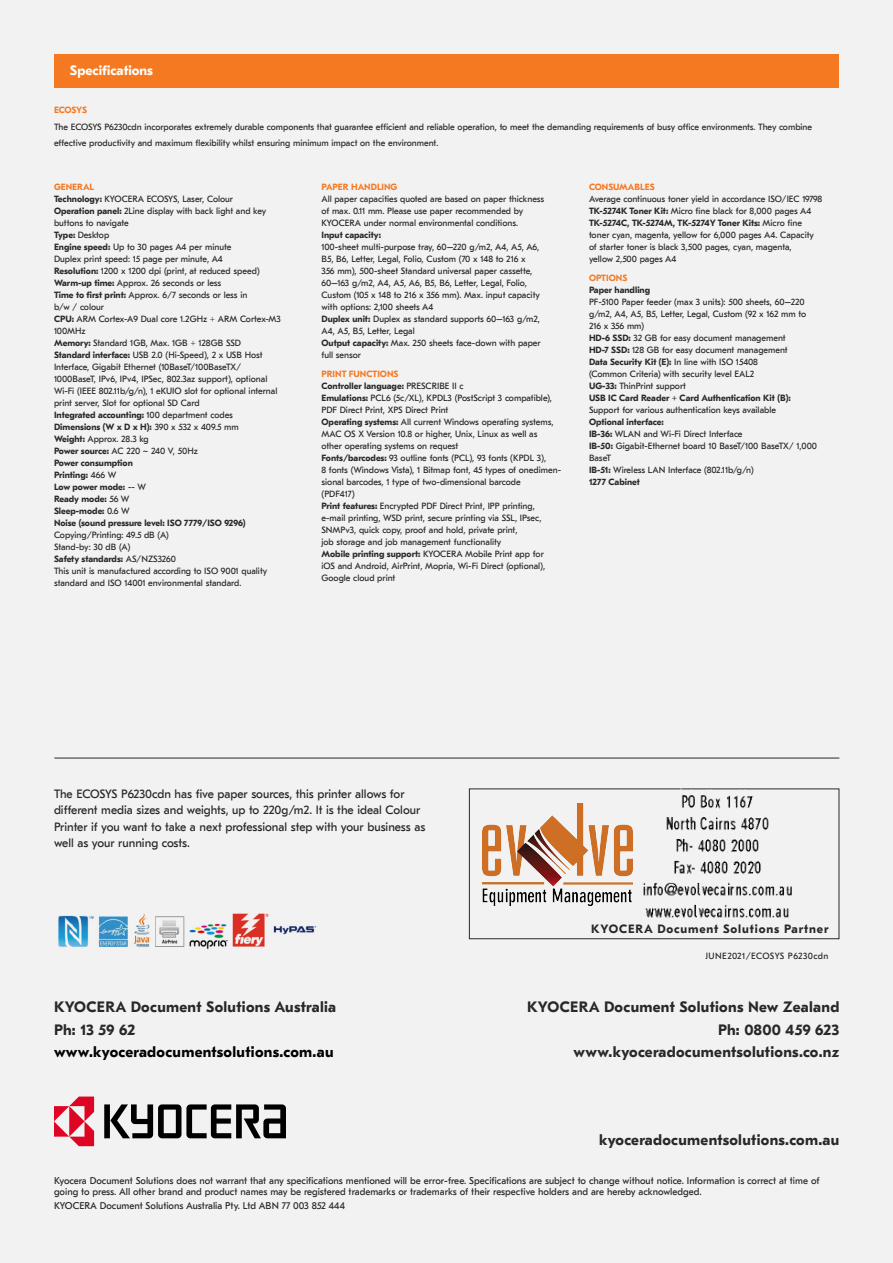
<style>
.page{position:relative;width:893px;height:1263px;background:#f2f2f2}
.page>*{position:absolute;margin:0;border:0;box-sizing:border-box;transform-origin:0 0}
.t1{font:700 15px/22.5px "GT Eesti Pro Text";letter-spacing:.02em;color:#282828}
.t2{font:700 15px "GT Eesti Pro Text";letter-spacing:.02em;color:#000}
.t3{font:700 13.5px "GT Eesti Pro Text";color:#fff}
.t4{font:12px/16.5px "GT Eesti Pro Text";color:#282828}
.t5{font:700 12px "GT Eesti Pro Text";letter-spacing:.07em;color:#282828}
.t6{font:9.75px/11.7px "GT Eesti Pro Text";color:#282828}
.t7{font:9px/12px "GT Eesti Pro Text";color:#282828}
.t8{font:700 9px "GT Eesti Pro Text";color:#f47921}
.t9{font:700 9px "GT Eesti Pro Text";color:#282828}
.t10{font:9px "GT Eesti Pro Text";letter-spacing:.04em;color:#282828}
.s1{font-weight:700;color:#f47921}
.s2{font-weight:700}
</style>
<div class="page">
<svg style="left:54px;top:1096px;width:40px;height:50px"></svg>
<svg style="left:104px;top:1104px;width:182px;height:34px"></svg>
<div style="left:54px;top:54px;width:785px;height:34px;background:#f47921"></div>
<div style="left:469px;top:788px;width:370px;height:151px;border:1px solid #282828"></div>
<hr style="left:54px;top:758px;width:785px;height:1px;background:#282828">
<img style="left:58px;top:913px;width:259px;height:36px">
<img style="left:483px;top:804px;width:150px;height:101px">
<img style="left:643px;top:788px;width:149px;height:132px">
<h2 class="t3" style="left:70px;top:63px;width:85px">Specifications</h2>
<p class="t8" style="left:54px;top:105px;width:34px">ECOSYS</p>
<p class="t7" style="left:54px;top:119px;width:760px;line-height:16.5px">The ECOSYS P6230cdn incorporates extremely durable components that guarantee efficient and reliable operation, to meet the demanding requirements of busy office environments. They combine effective productivity and maximum flexibility whilst ensuring minimum impact on the environment.</p>
<p class="t7" style="left:54px;top:181px;width:228px"><span class="s1">GENERAL<br></span><span class="s2">Technology:</span> KYOCERA ECOSYS, Laser, Colour<br><span class="s2">Operation panel:</span> 2Line display with back light and key buttons to navigate<br><span class="s2">Type:</span> Desktop<br><span class="s2">Engine speed:</span> Up to 30 pages A4 per minute<br>Duplex print speed: 15 page per minute, A4<br><span class="s2">Resolution:</span> 1200 x 1200 dpi (print, at reduced speed)<br><span class="s2">Warm-up time:</span> Approx. 26 seconds or less<br><span class="s2">Time to first print:</span> Approx. 6/7 seconds or less in<br>b/w / colour<br><span class="s2">CPU:</span> ARM Cortex-A9 Dual core 1.2GHz + ARM Cortex-M3<br>100MHz<br><span class="s2">Memory:</span> Standard 1GB, Max. 1GB + 128GB SSD<br><span class="s2">Standard interface:</span> USB 2.0 (Hi-Speed), 2 x USB Host Interface, Gigabit Ethernet (10BaseT/100BaseTX/ 1000BaseT, IPv6, IPv4, IPSec, 802.3az support), optional Wi-Fi (IEEE 802.11b/g/n), 1 eKUIO slot for optional internal print server, Slot for optional SD Card<br><span class="s2">Integrated accounting:</span> 100 department codes <span class="s2">Dimensions (W x D x H):</span> 390 x 532 x 409.5 mm<br><span class="s2">Weight:</span> Approx. 28.3 kg<br><span class="s2">Power source:</span> AC 220 ~ 240 V, 50Hz<br><span class="s2">Power consumption<br>Printing:</span> 466 W<br><span class="s2">Low power mode:</span> -- W<br><span class="s2">Ready mode:</span> 56 W<br><span class="s2">Sleep-mode:</span> 0.6 W<br><span class="s2">Noise (sound pressure level: ISO 7779/ISO 9296)</span></p>
<p class="t7" style="left:54px;top:529px;width:215px">Copying/Printing: 49.5 dB (A)<br>Stand-by: 30 dB (A)<br><span class="s2">Safety standards:</span> AS/NZS3260<br>This unit is manufactured according to ISO 9001 quality standard and ISO 14001 environmental standard.</p>
<p class="t8" style="left:321px;top:182px;width:78px">PAPER HANDLING</p>
<p class="t7" style="left:321px;top:193px;width:224px">All paper capacities quoted are based on paper thickness of max. 0.11 mm. Please use paper recommended by<br>KYOCERA under normal environmental conditions.</p>
<p class="t9" style="left:321px;top:230px;width:61px">Input capacity:</p>
<p class="t7" style="left:321px;top:241px;width:221px">100-sheet multi-purpose tray, 60–220 g/m2, A4, A5, A6, B5, B6, Letter, Legal, Folio, Custom (70 x 148 to 216 x 356 mm), 500-sheet Standard universal paper cassette, 60–163 g/m2, A4, A5, A6, B5, B6, Letter, Legal, Folio, Custom (105 x 148 to 216 x 356 mm). Max. input capacity with options: 2,100 sheets A4<br><span class="s2">Duplex unit:</span> Duplex as standard supports 60–163 g/m2, A4, A5, B5, Letter, Legal<br><span class="s2">Output capacity:</span> Max. 250 sheets face-down with paper full sensor</p>
<p class="t7" style="left:321px;top:368px;width:241px"><span class="s1">PRINT FUNCTIONS<br></span><span class="s2">Controller language:</span> PRESCRIBE II c<br><span class="s2">Emulations:</span> PCL6 (5c/XL), KPDL3 (PostScript 3 compatible), PDF Direct Print, XPS Direct Print<br><span class="s2">Operating systems:</span> All current Windows operating systems, MAC OS X Version 10.8 or higher, Unix, Linux as well as<br>other operating systems on request<br><span class="s2">Fonts/barcodes:</span> 93 outline fonts (PCL), 93 fonts (KPDL 3),<br>8 fonts (Windows Vista), 1 Bitmap font, 45 types of onedimen&shy;sional barcodes, 1 type of two-dimensional barcode<br>(PDF417)<br><span class="s2">Print features:</span> Encrypted PDF Direct Print, IPP printing, e-mail printing, WSD print, secure printing via SSL, IPsec, SNMPv3, quick copy, proof and hold, private print,<br>job storage and job management functionality<br><span class="s2">Mobile printing support:</span> KYOCERA Mobile Print app for<br>iOS and Android, AirPrint, Mopria, Wi-Fi Direct (optional), Google cloud print</p>
<p class="t8" style="left:589px;top:182px;width:67px">CONSUMABLES</p>
<p class="t7" style="left:589px;top:193px;width:235px">Average continuous toner yield in accordance ISO/IEC 19798<br><span class="s2">TK-5274K Toner Kit:</span> Micro fine black for 8,000 pages A4<br><span class="s2">TK-5274C, TK-5274M, TK-5274Y Toner Kits:</span> Micro fine toner cyan, magenta, yellow for 6,000 pages A4. Capacity of starter toner is black 3,500 pages, cyan, magenta,<br>yellow 2,500 pages A4</p>
<p class="t8" style="left:589px;top:273px;width:40px">OPTIONS</p>
<p class="t9" style="left:589px;top:285px;width:63px">Paper handling</p>
<p class="t7" style="left:589px;top:296px;width:219px">PF-5100 Paper feeder (max 3 units): 500 sheets, 60–220 g/m2, A4, A5, B5, Letter, Legal, Custom (92 x 162 mm to 216 x 356 mm)<br><span class="s2">HD-6 SSD:</span> 32 GB for easy document management <span class="s2">HD-7 SSD:</span> 128 GB for easy document management <span class="s2">Data Security Kit (E):</span> In line with ISO 15408<br>(Common Criteria) with security level EAL2<br><span class="s2">UG-33:</span> ThinPrint support<br><span class="s2">USB IC Card Reader + Card Authentication Kit (B):</span></p>
<p class="t7" style="left:589px;top:404px;width:189px">Support for various authentication keys available</p>
<p class="t7" style="left:589px;top:416px;width:230px"><span class="s2">Optional interface:<br>IB-36:</span> WLAN and Wi-Fi Direct Interface<br><span class="s2">IB-50:</span> Gigabit-Ethernet board 10 BaseT/100 BaseTX/ 1,000<br>BaseT<br><span class="s2">IB-51:</span> Wireless LAN Interface (802.11b/g/n)<br><span class="s2">1277 Cabinet</span></p>
<p class="t4" style="left:54px;top:785px;width:373px">The ECOSYS P6230cdn has five paper sources, this printer allows for different media sizes and weights, up to 220g/m2. It is the ideal Colour Printer if you want to take a next professional step with your business as well as your running costs.</p>
<h3 class="t5" style="left:591px;top:923px;width:239px">KYOCERA Document Solutions Partner</h3>
<p class="t10" style="left:705px;top:951px;width:125px">JUNE2021/ECOSYS P6230cdn</p>
<h1 class="t1" style="left:54px;top:996px;width:284px">KYOCERA Document Solutions Australia<br>Ph: 13 59 62</h1>
<h1 class="t2" style="left:54px;top:1044px;width:281px">www.kyoceradocumentsolutions.com.au</h1>
<h1 class="t1" style="left:527px;top:996px;width:314px;text-align:right">KYOCERA Document Solutions New Zealand<br>Ph: 0800 459 623 www.kyoceradocumentsolutions.co.nz</h1>
<h1 class="t1" style="left:599px;top:1129px;width:242px">kyoceradocumentsolutions.com.au</h1>
<p class="t6" style="left:54px;top:1174px;width:767px">Kyocera Document Solutions does not warrant that any specifications mentioned will be error-free. Specifications are subject to change without notice. Information is correct at time of going to press. All other brand and product names may be registered trademarks or trademarks of their respective holders and are hereby acknowledged.</p>
<p class="t6" style="left:54px;top:1200px;width:293px">KYOCERA Document Solutions Australia Pty. Ltd ABN 77 003 852 444</p>
</div>
